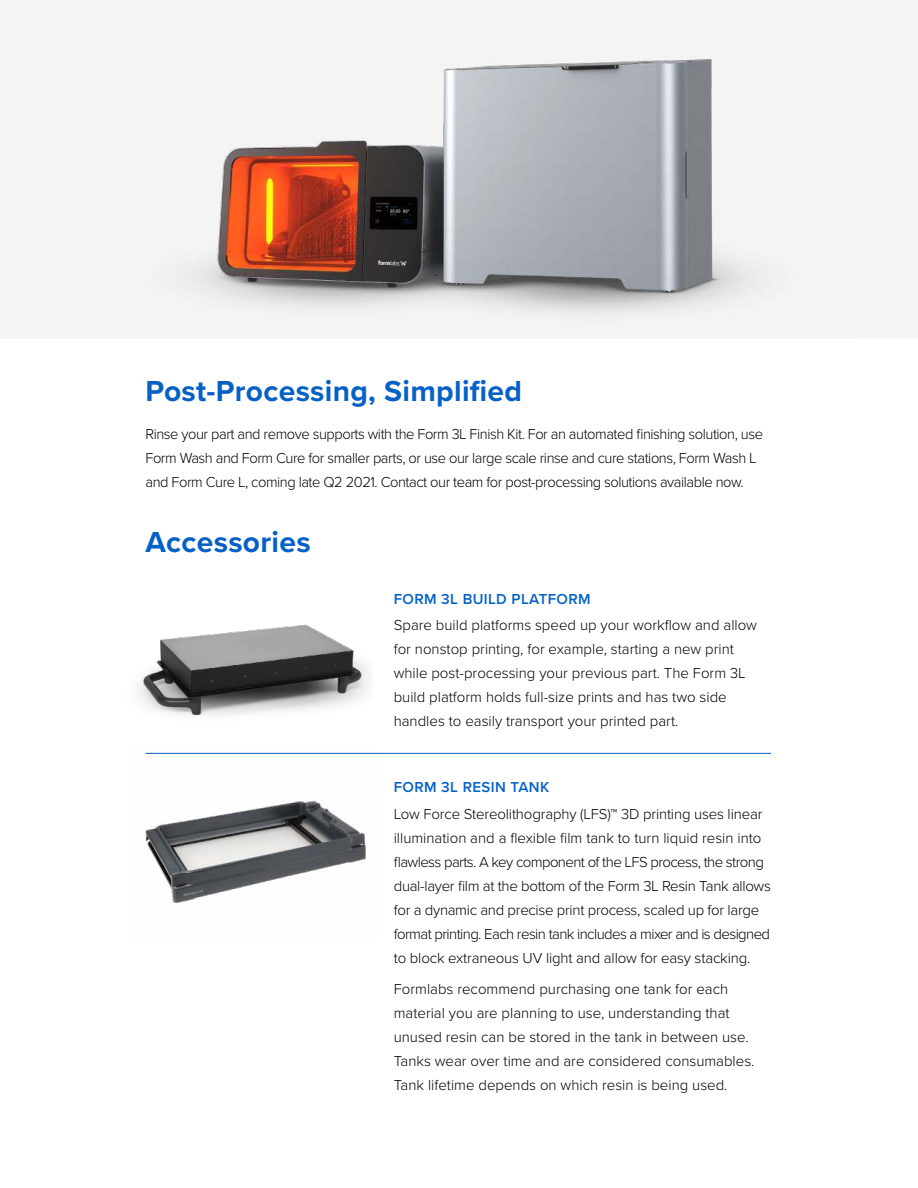
<style>
.page{position:relative;width:918px;height:1188px;background:#fff}
.page>*{position:absolute;margin:0;border:0;box-sizing:border-box;transform-origin:0 0}
.t1{font:700 30px "Proxima Nova";letter-spacing:.01em;color:#0661c7}
.t2{font:300 15px/24px "Proxima Nova";letter-spacing:-.01em;color:#000}
.t3{font:300 15px/24px "Proxima Nova";letter-spacing:-.03em;color:#000}
.t4{font:600 15px "Proxima Nova";letter-spacing:.025em;color:#0661c7}
</style>
<div class="page">
<hr style="left:146px;top:753px;width:248px;height:1px;background:#0661c7">
<hr style="left:394px;top:753px;width:377px;height:1px;background:#0661c7">
<img style="left:140px;top:624px;width:228px;height:92px">
<img style="left:145px;top:752px;width:233px;height:151px">
<div style="left:0;top:0;width:918px;height:338px;background:#f5f5f5"></div>
<img style="left:193px;top:59px;width:560px;height:255px">
<h1 class="t1" style="left:146px;top:379px;width:378px">Post-Processing, Simplified</h1>
<p class="t3" style="left:146px;top:423px;width:619px">Rinse your part and remove supports with the Form 3L Finish Kit. For an automated finishing solution, use<br>Form Wash and Form Cure for smaller parts, or use our large scale rinse and cure stations, Form Wash L and Form Cure L, coming late Q2 2021. Contact our team for post-processing solutions available now.</p>
<h1 class="t1" style="left:146px;top:530px;width:167px">Accessories</h1>
<p class="t4" style="left:394px;top:592px;width:198px">FORM 3L BUILD PLATFORM</p>
<p class="t2" style="left:394px;top:614px;width:365px">Spare build platforms speed up your workflow and allow for nonstop printing, for example, starting a new print while post-processing your previous part. The Form 3L build platform holds full-size prints and has two side handles to easily transport your printed part.</p>
<p class="t4" style="left:394px;top:781px;width:157px">FORM 3L RESIN TANK</p>
<p class="t2" style="left:394px;top:803px;width:379px">Low Force Stereolithography (LFS)™ 3D printing uses linear illumination and a flexible film tank to turn liquid resin into flawless parts. A key component of the LFS process, the strong dual-layer film at the bottom of the Form 3L Resin Tank allows for a dynamic and precise print process, scaled up for large format printing. Each resin tank includes a mixer and is designed to block extraneous UV light and allow for easy stacking.</p>
<p class="t2" style="left:394px;top:977px;width:362px">Formlabs recommend purchasing one tank for each material you are planning to use, understanding that unused resin can be stored in the tank in between use.<br>Tanks wear over time and are considered consumables.<br>Tank lifetime depends on which resin is being used.</p>
</div>
